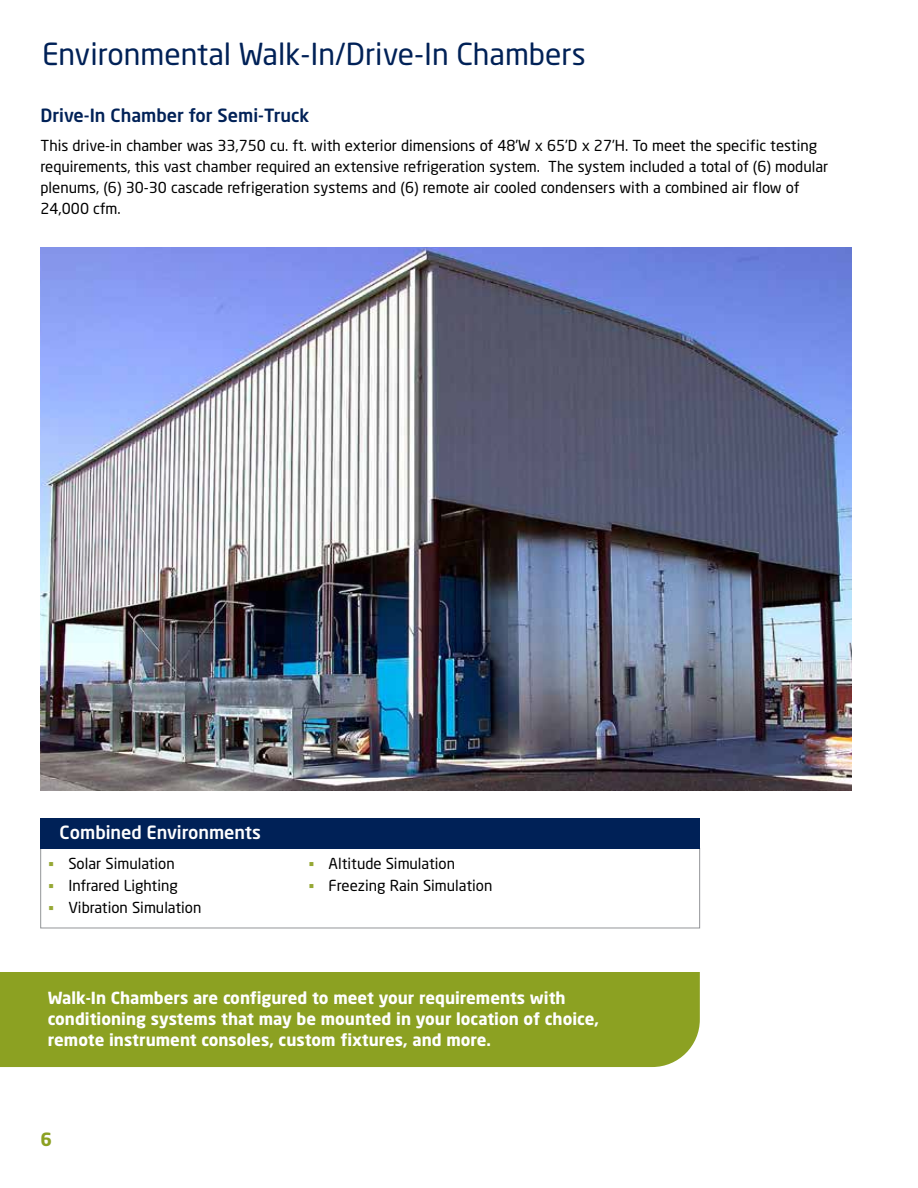
<style>
.page{position:relative;width:918px;height:1188px;background:#fff}
.page>*{position:absolute;margin:0;border:0;box-sizing:border-box;transform-origin:0 0}
.t1{font:30px "Neo Sans Std";color:#002157}
.t2{font:500 18px "Neo Sans Std";color:#002157}
.t3{font:500 18px "Neo Sans Std";color:#fff}
.t4{font:700 18px "Neo Sans Std";color:#8ca122}
.t5{font:700 16.5px/21px "Neo Sans Std";color:#fff}
.t6{font:15px/21px "Neo Sans Std";color:#000}
</style>
<div class="page">
<img style="left:40px;top:247px;width:812px;height:543px">
<div style="left:40px;top:848px;width:660px;height:80px;border:1px solid #939598"></div>
<div style="left:41px;top:818px;width:659px;height:30px;background:#002157"></div>
<div style="left:0;top:972px;width:700px;height:95px;background:#8ca122"></div>
<h1 class="t1" style="left:42px;top:36px;width:545px">Environmental Walk-In/Drive-In Chambers</h1>
<p class="t2" style="left:40px;top:104px;width:270px">Drive-In Chamber for Semi-Truck</p>
<p class="t6" style="left:40px;top:134px;width:789px">This drive-in chamber was 33,750 cu. ft. with exterior dimensions of 48’W x 65’D x 27’H. To meet the specific testing requirements, this vast chamber required an extensive refrigeration system. The system included a total of (6) modular plenums, (6) 30-30 cascade refrigeration systems and (6) remote air cooled condensers with a combined air flow of 24,000 cfm.</p>
<p class="t3" style="left:60px;top:821px;width:203px">Combined Environments</p>
<p class="t6" style="left:68px;top:852px;width:135px;line-height:21.8px">Solar Simulation<br>Infrared Lighting<br>Vibration Simulation</p>
<p class="t6" style="left:329px;top:852px;width:165px;line-height:21.8px">Altitude Simulation<br>Freezing Rain Simulation</p>
<p class="t5" style="left:48px;top:987px;width:552px">Walk-In Chambers are configured to meet your requirements with conditioning systems that may be mounted in your location of choice, remote instrument consoles, custom fixtures, and more.</p>
<p class="t4" style="left:40px;top:1127px;width:13px">6</p>
</div>
